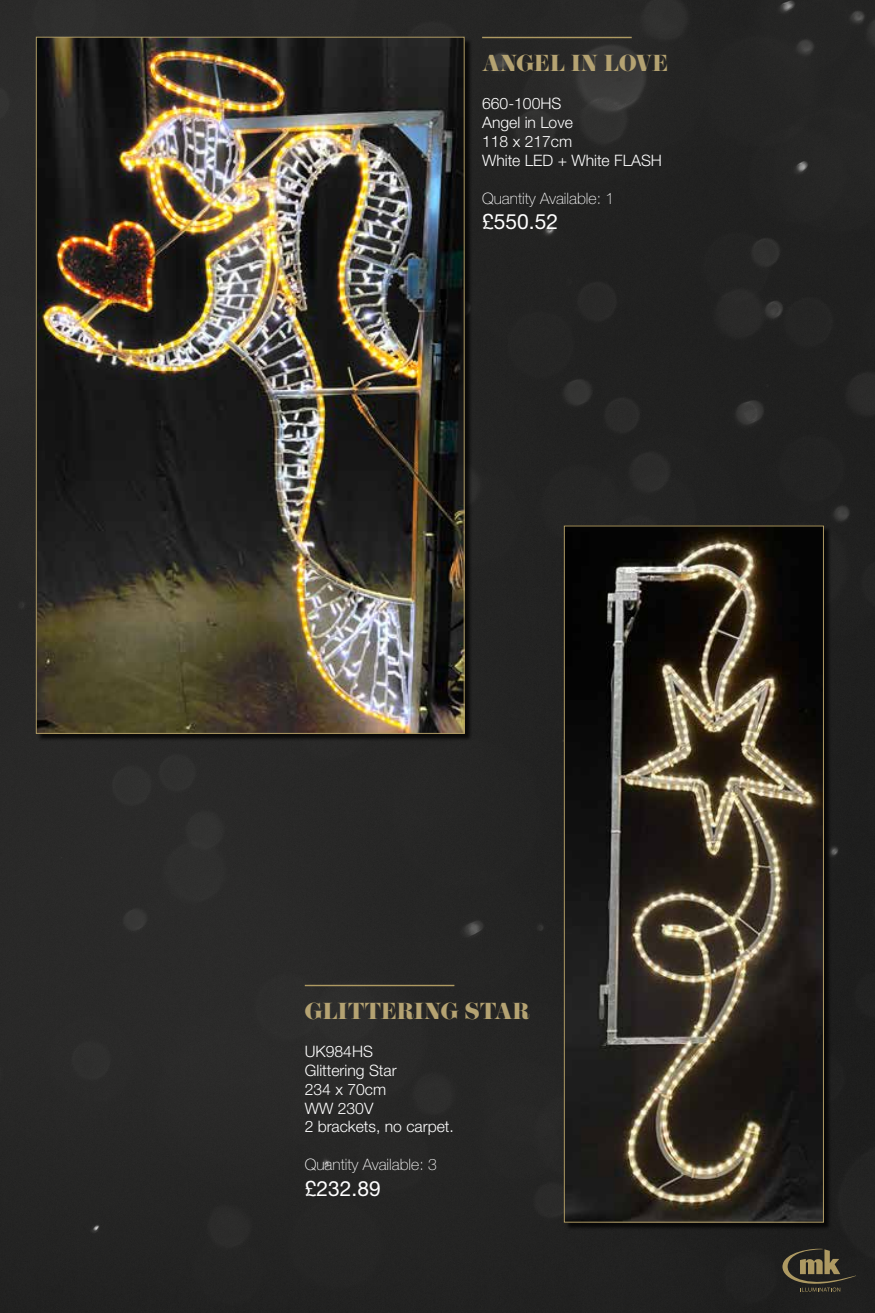
<style>
.page{position:relative;width:875px;height:1313px;background:#fff}
.page>*{position:absolute;margin:0;border:0;box-sizing:border-box;transform-origin:0 0}
.t1{font:21px "Helvetica Neue LTW1 G";color:#fff}
.t2{font:20.21px "Eloquent JF Pro";color:#b5a372}
.t3{font:300 15.75px/18.9px "Helvetica Neue LTW1 G";color:#fff}
.t4{font:100 15.75px "Helvetica Neue LTW1 G";color:#fff}
</style>
<div class="page">
<div style="left:0;top:0;width:875px;height:1312px;background:#252524"></div>
<svg style="left:782px;top:1247px;width:74px;height:45px"></svg>
<div style="left:565px;top:526px;width:267px;height:704px;background:#000;opacity:.75"></div>
<img style="left:566px;top:527px;width:256px;height:693px">
<div style="left:564px;top:525px;width:260px;height:697px;border:1px solid #ae9a64"></div>
<div style="left:37px;top:38px;width:436px;height:704px;background:#000;opacity:.75"></div>
<img style="left:38px;top:39px;width:425px;height:693px">
<hr style="left:305px;top:984px;width:149px;height:2px;background:#ad9962">
<hr style="left:482px;top:37px;width:150px;height:1px;background:#ad9962">
<p class="t2" style="left:482px;top:52px;width:187px">ANGEL IN LOVE</p>
<p class="t3" style="left:482px;top:94px;width:181px">660-100HS<br>Angel in Love<br>118 x 217cm<br>White LED + White FLASH</p>
<p class="t4" style="left:482px;top:188px;width:134px">Quantity Available: 1</p>
<h1 class="t1" style="left:482px;top:208px;width:77px">£550.52</h1>
<p class="t2" style="left:305px;top:1000px;width:226px">GLITTERING STAR</p>
<p class="t3" style="left:305px;top:1041px;width:151px">UK984HS<br>Glittering Star<br>234 x 70cm<br>WW 230V<br>2 brackets, no carpet.</p>
<p class="t4" style="left:305px;top:1155px;width:134px">Quantity Available: 3</p>
<h1 class="t1" style="left:305px;top:1175px;width:77px">£232.89</h1>
</div>
